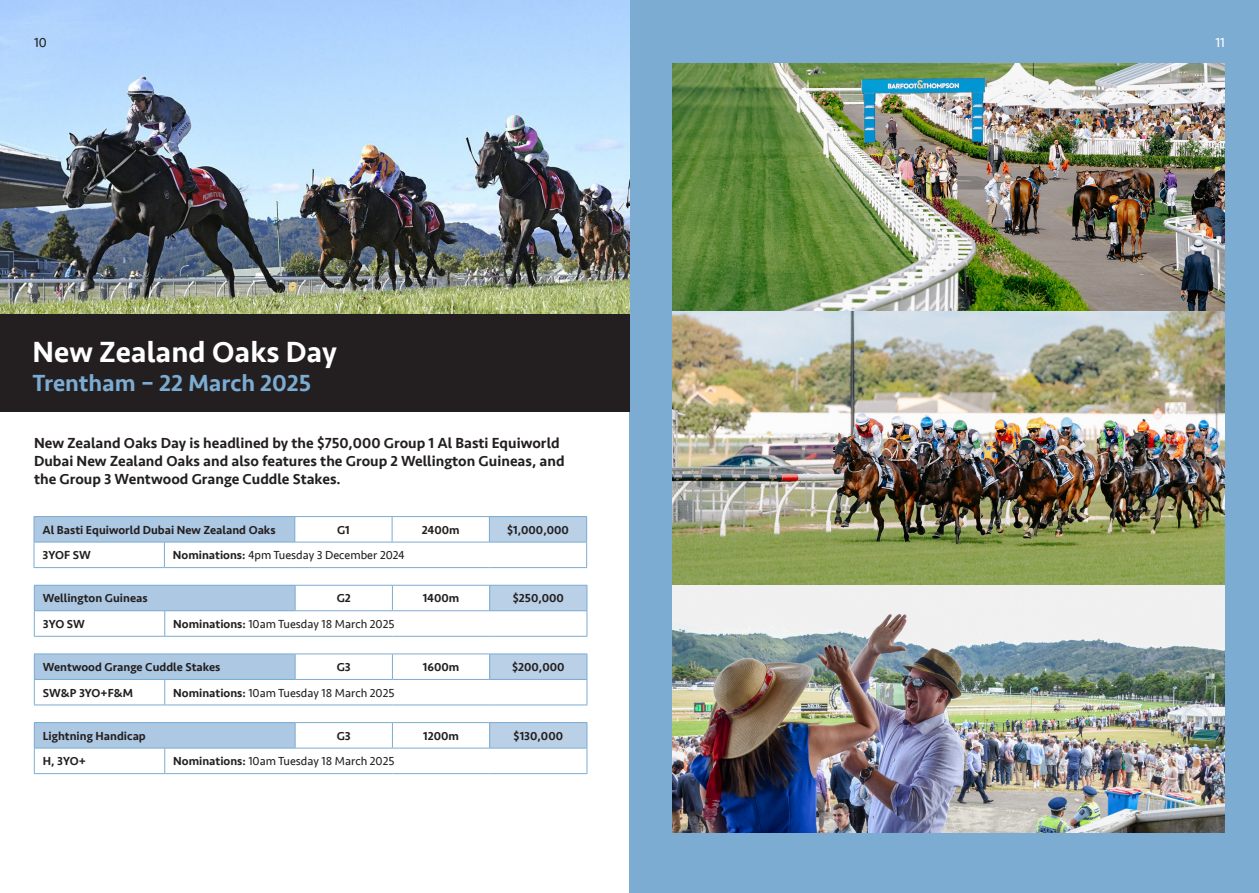
<style>
.page{position:relative;width:1259px;height:893px;background:#fff}
.page>*{position:absolute;margin:0;border:0;box-sizing:border-box;transform-origin:0 0}
.t1{font:500 30px "Seravek";color:#fff}
.t2{font:500 24px "Seravek";color:#7cacd2}
.t3{font:500 15px/18px "Seravek";color:#231f20}
.t4{font:13.5px "Seravek";color:#231f20}
.t5{font:13.5px "Seravek";color:#fff}
.t6{font:500 12px "Seravek";color:#231f20}
.t7{font:12px "Seravek";color:#231f20}
.s1{font-weight:500}
</style>
<div class="page">
<div style="left:629px;top:0;width:630px;height:893px;background:#7cacd2"></div>
<img style="left:0;top:0;width:629px;height:314px">
<div style="left:0;top:314px;width:629px;height:97px;background:#231f20"></div>
<img style="left:672px;top:64px;width:553px;height:768px">
<div style="left:34px;top:517px;width:261px;height:25px;background:#adc8e2"></div>
<div style="left:489px;top:517px;width:97px;height:25px;background:#bad0e6"></div>
<hr style="left:34px;top:516px;width:130px;height:1px;background:#7cacd2">
<hr style="left:164px;top:516px;width:131px;height:1px;background:#7cacd2">
<hr style="left:295px;top:516px;width:97px;height:1px;background:#7cacd2">
<svg style="left:294px;top:517px;width:1px;height:25px"></svg>
<hr style="left:392px;top:516px;width:97px;height:1px;background:#7cacd2">
<svg style="left:392px;top:517px;width:1px;height:25px"></svg>
<hr style="left:489px;top:516px;width:98px;height:1px;background:#7cacd2">
<svg style="left:489px;top:517px;width:1px;height:25px"></svg>
<hr style="left:34px;top:542px;width:130px;height:1px;background:#7cacd2">
<svg style="left:34px;top:517px;width:1px;height:50px"></svg>
<hr style="left:164px;top:542px;width:131px;height:1px;background:#7cacd2">
<svg style="left:164px;top:542px;width:1px;height:25px"></svg>
<hr style="left:295px;top:542px;width:97px;height:1px;background:#7cacd2">
<hr style="left:392px;top:542px;width:97px;height:1px;background:#7cacd2">
<hr style="left:489px;top:542px;width:98px;height:1px;background:#7cacd2">
<svg style="left:586px;top:517px;width:1px;height:50px"></svg>
<hr style="left:34px;top:567px;width:130px;height:1px;background:#7cacd2">
<hr style="left:164px;top:567px;width:131px;height:1px;background:#7cacd2">
<hr style="left:295px;top:567px;width:97px;height:1px;background:#7cacd2">
<hr style="left:392px;top:567px;width:97px;height:1px;background:#7cacd2">
<hr style="left:489px;top:567px;width:98px;height:1px;background:#7cacd2">
<div style="left:34px;top:585px;width:261px;height:26px;background:#adc8e2"></div>
<div style="left:490px;top:585px;width:97px;height:26px;background:#bad0e6"></div>
<hr style="left:34px;top:585px;width:131px;height:1px;background:#7cacd2">
<hr style="left:165px;top:585px;width:130px;height:1px;background:#7cacd2">
<hr style="left:295px;top:585px;width:97px;height:1px;background:#7cacd2">
<svg style="left:295px;top:585px;width:1px;height:25px"></svg>
<hr style="left:392px;top:585px;width:98px;height:1px;background:#7cacd2">
<svg style="left:392px;top:585px;width:1px;height:25px"></svg>
<hr style="left:490px;top:585px;width:97px;height:1px;background:#7cacd2">
<svg style="left:489px;top:585px;width:1px;height:25px"></svg>
<hr style="left:34px;top:610px;width:131px;height:1px;background:#7cacd2">
<svg style="left:34px;top:586px;width:1px;height:50px"></svg>
<hr style="left:165px;top:610px;width:130px;height:1px;background:#7cacd2">
<svg style="left:164px;top:611px;width:1px;height:25px"></svg>
<hr style="left:295px;top:610px;width:97px;height:1px;background:#7cacd2">
<hr style="left:392px;top:610px;width:98px;height:1px;background:#7cacd2">
<hr style="left:490px;top:610px;width:97px;height:1px;background:#7cacd2">
<svg style="left:587px;top:585px;width:1px;height:51px"></svg>
<hr style="left:34px;top:636px;width:131px;height:1px;background:#7cacd2">
<hr style="left:165px;top:636px;width:130px;height:1px;background:#7cacd2">
<hr style="left:295px;top:636px;width:97px;height:1px;background:#7cacd2">
<hr style="left:392px;top:636px;width:98px;height:1px;background:#7cacd2">
<hr style="left:490px;top:636px;width:97px;height:1px;background:#7cacd2">
<div style="left:34px;top:654px;width:261px;height:25px;background:#adc8e2"></div>
<div style="left:490px;top:654px;width:97px;height:25px;background:#bad0e6"></div>
<hr style="left:34px;top:654px;width:131px;height:1px;background:#7cacd2">
<hr style="left:165px;top:654px;width:130px;height:1px;background:#7cacd2">
<hr style="left:295px;top:654px;width:97px;height:1px;background:#7cacd2">
<svg style="left:295px;top:654px;width:1px;height:25px"></svg>
<hr style="left:392px;top:654px;width:98px;height:1px;background:#7cacd2">
<svg style="left:392px;top:654px;width:1px;height:25px"></svg>
<hr style="left:490px;top:654px;width:97px;height:1px;background:#7cacd2">
<svg style="left:489px;top:654px;width:1px;height:25px"></svg>
<hr style="left:34px;top:679px;width:131px;height:1px;background:#7cacd2">
<svg style="left:34px;top:655px;width:1px;height:50px"></svg>
<hr style="left:165px;top:679px;width:130px;height:1px;background:#7cacd2">
<svg style="left:164px;top:680px;width:1px;height:25px"></svg>
<hr style="left:295px;top:679px;width:97px;height:1px;background:#7cacd2">
<hr style="left:392px;top:679px;width:98px;height:1px;background:#7cacd2">
<hr style="left:490px;top:679px;width:97px;height:1px;background:#7cacd2">
<svg style="left:587px;top:654px;width:1px;height:51px"></svg>
<hr style="left:34px;top:705px;width:131px;height:1px;background:#7cacd2">
<hr style="left:165px;top:705px;width:130px;height:1px;background:#7cacd2">
<hr style="left:295px;top:705px;width:97px;height:1px;background:#7cacd2">
<hr style="left:392px;top:705px;width:98px;height:1px;background:#7cacd2">
<hr style="left:490px;top:705px;width:97px;height:1px;background:#7cacd2">
<div style="left:34px;top:723px;width:261px;height:25px;background:#adc8e2"></div>
<div style="left:490px;top:723px;width:97px;height:25px;background:#bad0e6"></div>
<hr style="left:34px;top:722px;width:131px;height:1px;background:#7cacd2">
<hr style="left:165px;top:722px;width:130px;height:1px;background:#7cacd2">
<hr style="left:295px;top:722px;width:97px;height:1px;background:#7cacd2">
<svg style="left:295px;top:723px;width:1px;height:25px"></svg>
<hr style="left:392px;top:722px;width:98px;height:1px;background:#7cacd2">
<svg style="left:392px;top:723px;width:1px;height:25px"></svg>
<hr style="left:490px;top:722px;width:97px;height:1px;background:#7cacd2">
<svg style="left:489px;top:723px;width:1px;height:25px"></svg>
<hr style="left:34px;top:748px;width:131px;height:1px;background:#7cacd2">
<svg style="left:34px;top:723px;width:1px;height:50px"></svg>
<hr style="left:165px;top:748px;width:130px;height:1px;background:#7cacd2">
<svg style="left:164px;top:748px;width:1px;height:25px"></svg>
<hr style="left:295px;top:748px;width:97px;height:1px;background:#7cacd2">
<hr style="left:392px;top:748px;width:98px;height:1px;background:#7cacd2">
<hr style="left:490px;top:748px;width:97px;height:1px;background:#7cacd2">
<svg style="left:587px;top:723px;width:1px;height:50px"></svg>
<hr style="left:34px;top:773px;width:131px;height:1px;background:#7cacd2">
<hr style="left:165px;top:773px;width:130px;height:1px;background:#7cacd2">
<hr style="left:295px;top:773px;width:97px;height:1px;background:#7cacd2">
<hr style="left:392px;top:773px;width:98px;height:1px;background:#7cacd2">
<hr style="left:490px;top:773px;width:97px;height:1px;background:#7cacd2">
<p class="t4" style="left:34px;top:32px;width:14px">10</p>
<p class="t5" style="left:1215px;top:32px;width:11px">11</p>
<p class="t1" style="left:33px;top:333px;width:306px">New Zealand Oaks Day</p>
<p class="t2" style="left:33px;top:368px;width:280px">Trentham – 22 March 2025</p>
<p class="t3" style="left:34px;top:434px;width:532px">New Zealand Oaks Day is headlined by the $750,000 Group 1 Al Basti Equiworld<br>Dubai New Zealand Oaks and also features the Group 2 Wellington Guineas, and the Group 3 Wentwood Grange Cuddle Stakes.</p>
<p class="t6" style="left:42px;top:522px;width:235px">Al Basti Equiworld Dubai New Zealand Oaks</p>
<p class="t6" style="left:337px;top:522px;width:14px">G1</p>
<p class="t6" style="left:422px;top:522px;width:39px">2400m</p>
<p class="t6" style="left:507px;top:522px;width:63px">$1,000,000</p>
<p class="t6" style="left:42px;top:548px;width:50px">3YOF SW</p>
<p class="t7" style="left:173px;top:546px;width:233px"><span class="s1">Nominations:</span> 4pm Tuesday 3 December 2024</p>
<p class="t6" style="left:43px;top:591px;width:106px">Wellington Guineas</p>
<p class="t6" style="left:337px;top:591px;width:16px">G2</p>
<p class="t6" style="left:423px;top:591px;width:38px">1400m</p>
<p class="t6" style="left:513px;top:591px;width:53px">$250,000</p>
<p class="t6" style="left:43px;top:617px;width:44px">3YO SW</p>
<p class="t7" style="left:173px;top:615px;width:223px"><span class="s1">Nominations:</span> 10am Tuesday 18 March 2025</p>
<p class="t6" style="left:43px;top:660px;width:179px">Wentwood Grange Cuddle Stakes</p>
<p class="t6" style="left:337px;top:660px;width:16px">G3</p>
<p class="t6" style="left:423px;top:660px;width:38px">1600m</p>
<p class="t6" style="left:512px;top:660px;width:54px">$200,000</p>
<p class="t6" style="left:43px;top:685px;width:92px">SW&amp;P 3YO+F&amp;M</p>
<p class="t7" style="left:173px;top:683px;width:223px"><span class="s1">Nominations:</span> 10am Tuesday 18 March 2025</p>
<p class="t6" style="left:43px;top:728px;width:104px">Lightning Handicap</p>
<p class="t6" style="left:337px;top:728px;width:16px">G3</p>
<p class="t6" style="left:423px;top:728px;width:37px">1200m</p>
<p class="t6" style="left:513px;top:728px;width:51px">$130,000</p>
<p class="t6" style="left:43px;top:754px;width:45px">H, 3YO+</p>
<p class="t7" style="left:173px;top:752px;width:223px"><span class="s1">Nominations:</span> 10am Tuesday 18 March 2025</p>
</div>
